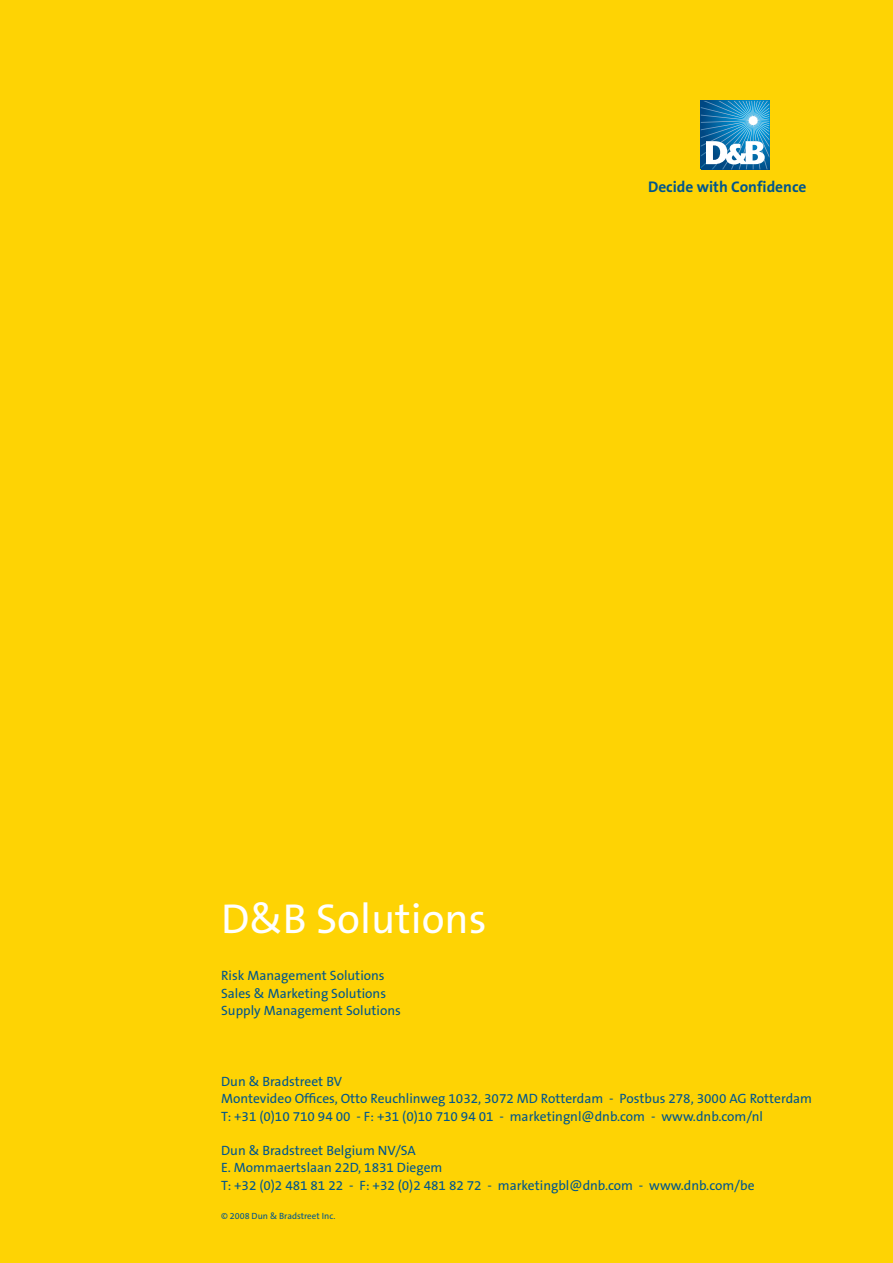
<style>
.page{position:relative;width:893px;height:1263px;background:#fff}
.page>*{position:absolute;margin:0;border:0;box-sizing:border-box;transform-origin:0 0}
.t1{font:42px "The Sans B5 Plain";color:#fff}
.t2{font:700 15.45px "The Sans B7";color:#00568d}
.t3{font:13.5px/17.2px "The Sans B5 Plain";color:#00568d}
.t4{font:9px "The Sans B5 Plain";color:#00568d}
</style>
<div class="page">
<div style="left:0;top:0;width:893px;height:255px;background:#fed304"></div>
<svg style="left:701px;top:101px;width:68px;height:68px;background:#509bc5"></svg>
<div style="left:0;top:249px;width:893px;height:1014px;background:#fed304"></div>
<p class="t2" style="left:648px;top:181px;width:160px">Decide with Confidence</p>
<h1 class="t1" style="left:221px;top:902px;width:267px">D&amp;B Solutions</h1>
<p class="t3" style="left:221px;top:968px;width:181px">Risk Management Solutions<br>Sales &amp; Marketing Solutions<br>Supply Management Solutions</p>
<p class="t3" style="left:221px;top:1074px;width:592px">Dun &amp; Bradstreet BV<br>Montevideo Offices, Otto Reuchlinweg 1032, 3072 MD Rotterdam - Postbus 278, 3000 AG Rotterdam<br>T: +31 (0)10 710 94 00 - F: +31 (0)10 710 94 01 - marketingnl@dnb.com - www.dnb.com/nl</p>
<p class="t3" style="left:221px;top:1143px;width:535px">Dun &amp; Bradstreet Belgium NV/SA<br>E. Mommaertslaan 22D, 1831 Diegem<br>T: +32 (0)2 481 81 22 - F: +32 (0)2 481 82 72 - marketingbl@dnb.com - www.dnb.com/be</p>
<p class="t4" style="left:221px;top:1212px;width:116px">© 2008 Dun &amp; Bradstreet Inc.</p>
</div>
